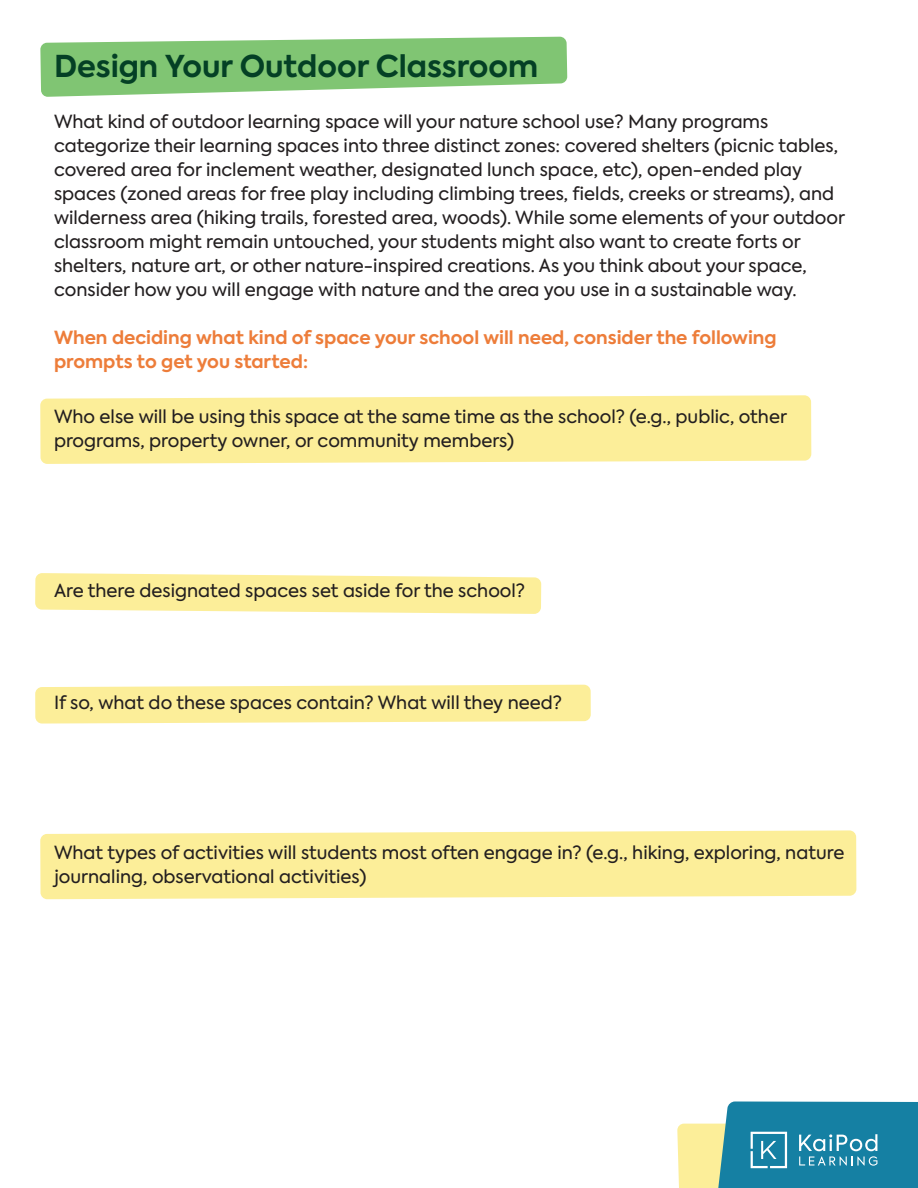
<style>
.page{position:relative;width:918px;height:1188px;background:#fff}
.page>*{position:absolute;margin:0;border:0;box-sizing:border-box;transform-origin:0 0}
.t1{font:700 30px "Axiforma";color:#044025}
.Body_no_indent{font:18px/24px "Axiforma";color:#231f20}
.Body{font:18px/24px "Axiforma";color:#231f20}
.B-header{font:700 18px/24px "Axiforma";color:#ed7d3a}
</style>
<div class="page">
<svg style="left:35px;top:573px;width:506px;height:41px;background:#fcefa4"></svg>
<svg style="left:35px;top:685px;width:556px;height:39px;background:#fcef9f"></svg>
<div style="left:40px;top:830px;width:816px;height:69px;background:#fcee99"></div>
<div style="left:40px;top:395px;width:771px;height:69px;background:#fcee99"></div>
<svg style="left:40px;top:37px;width:527px;height:60px;background:#94ce89"></svg>
<svg style="left:677px;top:1101px;width:241px;height:87px;background:#4e9dac"></svg>
<p class="t1" style="left:54px;top:46px;width:486px">Design Your Outdoor Classroom</p>
<p class="Body_no_indent" style="left:54px;top:110px;width:793px">What kind of outdoor learning space will your nature school use? Many programs categorize their learning spaces into three distinct zones: covered shelters (picnic tables, covered area for inclement weather, designated lunch space, etc), open-ended play spaces (zoned areas for free play including climbing trees, fields, creeks or streams), and wilderness area (hiking trails, forested area, woods). While some elements of your outdoor classroom might remain untouched, your students might also want to create forts or shelters, nature art, or other nature-inspired creations. As you think about your space, consider how you will engage with nature and the area you use in a sustainable way.</p>
<p class="B-header" style="left:54px;top:326px;width:724px">When deciding what kind of space your school will need, consider the following prompts to get you started:</p>
<p class="Body" style="left:54px;top:405px;width:735px">Who else will be using this space at the same time as the school? (e.g., public, other programs, property owner, or community members)</p>
<p class="Body" style="left:54px;top:579px;width:473px">Are there designated spaces set aside for the school?</p>
<p class="Body" style="left:54px;top:691px;width:510px">If so, what do these spaces contain? What will they need?</p>
<p class="Body" style="left:54px;top:841px;width:792px">What types of activities will students most often engage in? (e.g., hiking, exploring, nature journaling, observational activities)</p>
</div>
